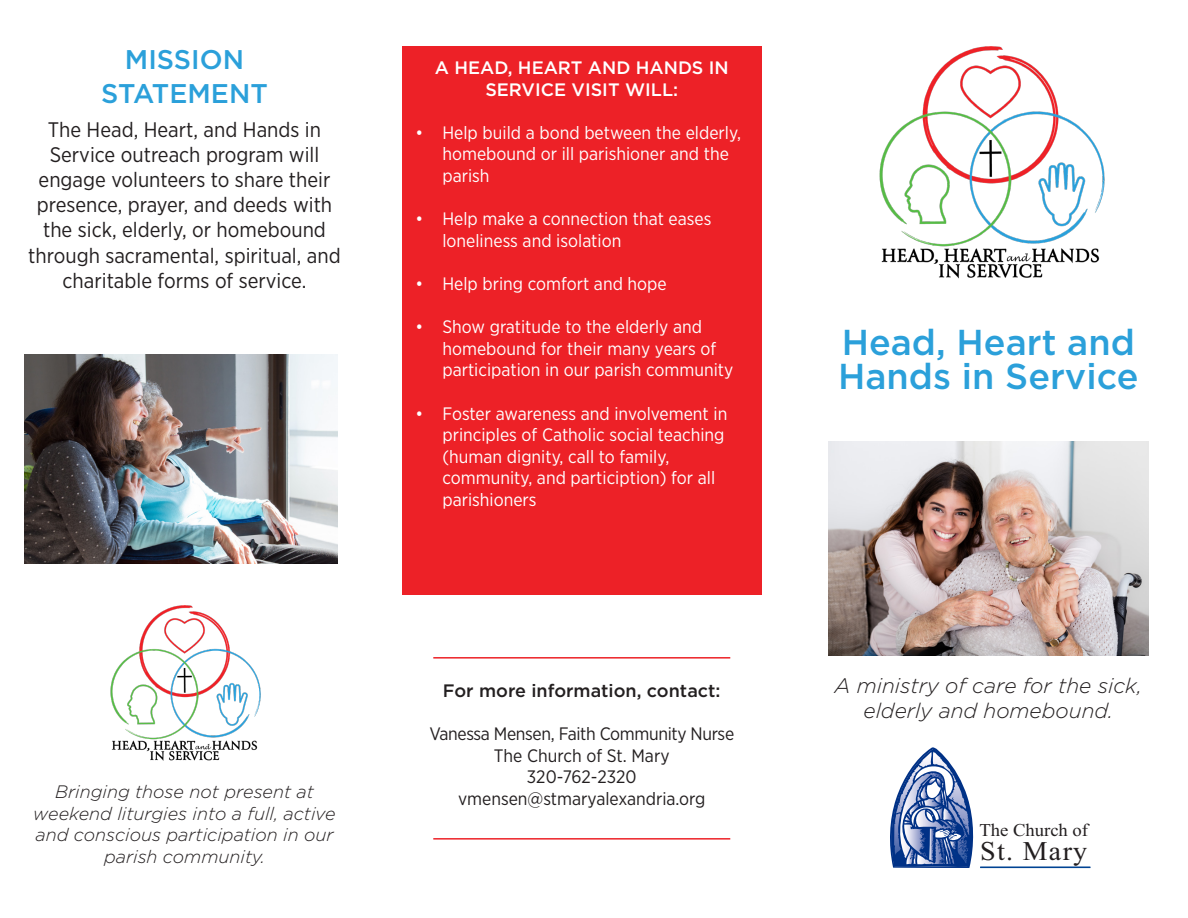
<style>
.page{position:relative;width:1188px;height:918px;background:#fff}
.page>*{position:absolute;margin:0;border:0;box-sizing:border-box;transform-origin:0 0}
.t1{font:500 36px/34.5px "Gotham";color:#2ba0da}
.t2{font:500 27px "Gotham";color:#2ba0da}
.t3{font:27px "Times New Roman";letter-spacing:.045em;color:#231f20;scale:1.04 1}
.t4{font:21px/25.2px "Gotham Narrow";color:#231f20;text-align:center}
.t5{font:italic 300 21px/25.2px "Gotham";color:#231f20;text-align:center}
.t6{font:18px/21.6px "Gotham Narrow";color:#fff}
.t7{font:italic 300 18px/21.6px "Gotham";color:#231f20;text-align:center}
.t8{font:18px "Gotham Narrow";letter-spacing:-.01em;color:#231f20}
.t9{font:500 18px/21.6px "Gotham";color:#fff;text-align:center}
.t10{font:500 18px "Gotham";color:#231f20}
.t11{font:18px "Times New Roman";color:#231f20;scale:1.04 1}
</style>
<div class="page">
<img style="left:24px;top:355px;width:314px;height:208px">
<img style="left:879px;top:46px;width:226px;height:233px">
<img style="left:828px;top:442px;width:320px;height:213px">
<svg style="left:890px;top:747px;width:84px;height:121px"></svg>
<hr style="left:980px;top:867px;width:110px;height:1px;background:#004393">
<div style="left:402px;top:46px;width:360px;height:549px;background:#ed2127"></div>
<hr style="left:433px;top:657px;width:297px;height:2px;background:#ed2127">
<img style="left:110px;top:606px;width:151px;height:155px">
<hr style="left:433px;top:838px;width:297px;height:2px;background:#ed2127">
<p class="t2" style="left:125px;top:41px;width:121px">MISSION</p>
<p class="t2" style="left:101px;top:76px;width:168px">STATEMENT</p>
<p class="t4" style="left:28px;top:116px;width:314px">The Head, Heart, and Hands in<br>Service outreach program will engage volunteers to share their presence, prayer, and deeds with the sick, elderly, or homebound through sacramental, spiritual, and charitable forms of service.</p>
<p class="t7" style="left:33px;top:781px;width:304px">Bringing those not present at weekend liturgies into a full, active and conscious participation in our parish community.</p>
<p class="t9" style="left:435px;top:57px;width:295px">A HEAD, HEART AND HANDS IN<br>SERVICE VISIT WILL:</p>
<p class="t6" style="left:442px;top:121px;width:300px;text-indent:-27px">• Help build a bond between the elderly, homebound or ill parishioner and the parish</p>
<p class="t6" style="left:442px;top:208px;width:271px;text-indent:-27px">• Help make a connection that eases loneliness and isolation</p>
<p class="t6" style="left:415px;top:273px;width:253px">• Help bring comfort and hope</p>
<p class="t6" style="left:442px;top:316px;width:293px;text-indent:-27px">• Show gratitude to the elderly and homebound for their many years of participation in our parish community</p>
<p class="t6" style="left:442px;top:402px;width:286px;text-indent:-27px">• Foster awareness and involvement in principles of Catholic social teaching (human dignity, call to family, community, and particiption) for all parishioners</p>
<p class="t10" style="left:443px;top:679px;width:279px">For more information, contact:</p>
<p class="t8" style="left:429px;top:723px;width:306px">Vanessa Mensen, Faith Community Nurse</p>
<p class="t8" style="left:494px;top:744px;width:177px">The Church of St. Mary</p>
<p class="t8" style="left:527px;top:766px;width:111px">320-762-2320</p>
<p class="t8" style="left:458px;top:787px;width:249px">vmensen@stmaryalexandria.org</p>
<p class="t1" style="left:838px;top:324px;width:302px">Head, Heart and<br>Hands in Service</p>
<p class="t5" style="left:835px;top:672px;width:309px">A ministry of care for the sick, elderly and homebound.</p>
<p class="t11" style="left:979px;top:818px;width:106px">The Church of</p>
<p class="t3" style="left:980px;top:833px;width:104px">St. Mary</p>
</div>
